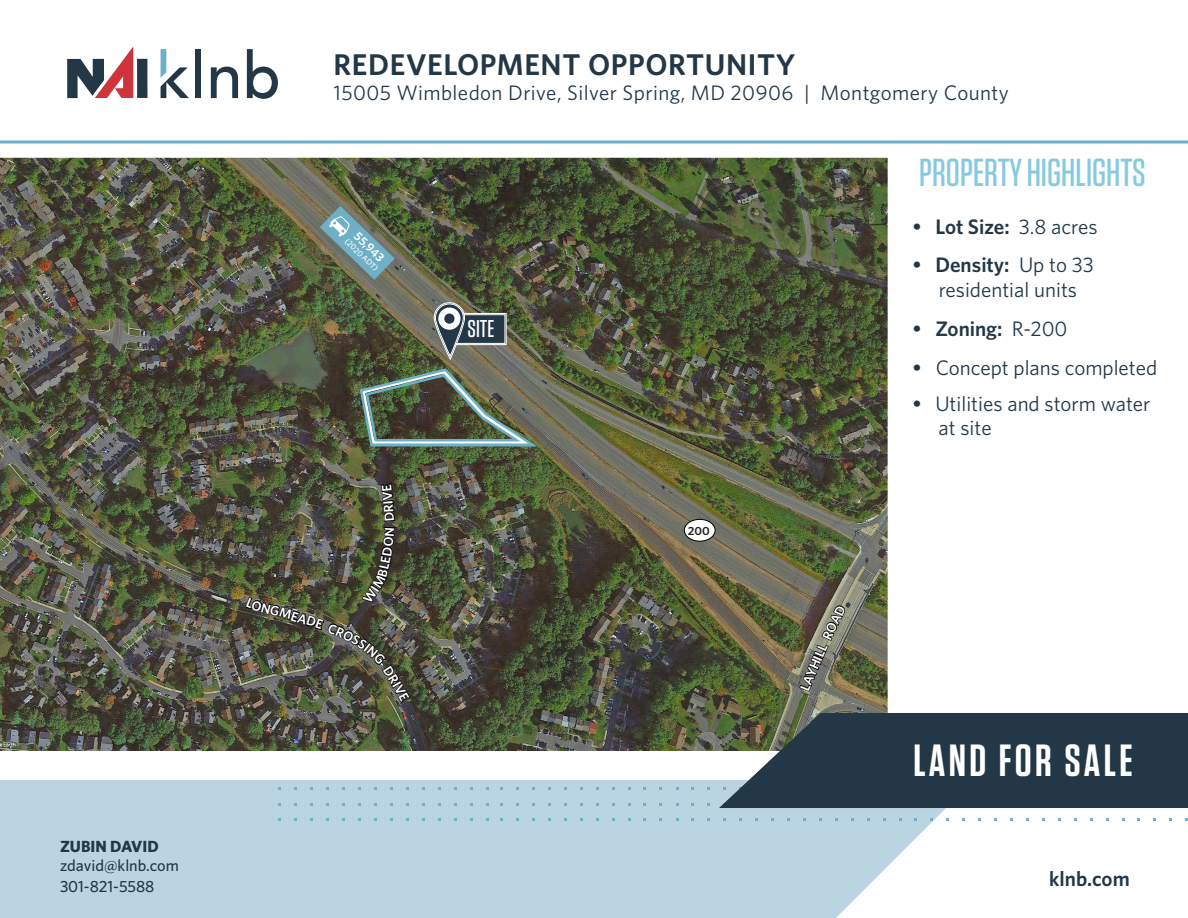
<style>
.page{position:relative;width:1188px;height:918px;background:#fff}
.page>*{position:absolute;margin:0;border:0;box-sizing:border-box;transform-origin:0 0}
.t1{font:600 45px "Tungsten";letter-spacing:.075em;color:#fff}
.t2{font:500 39px "Tungsten";color:#86cadf}
.t3{font:600 30px "Whitney";letter-spacing:.02em;color:#233746}
.t4{font:500 24.3px "Tungsten";color:#fff}
.t5{font:21px/25.2px "Whitney";color:#233746;text-align:center}
.t6{font:21px "Whitney";letter-spacing:.02em;color:#233746}
.t7{font:600 21px "Whitney";color:#233746}
.t8{font:500 16.2px/20.9px "Whitney";color:#233746}
.t9{font:700 16.2px "Whitney";color:#233746}
.t10{font:600 13.5px "Whitney";color:#fff}
.t11{font:600 12.15px "Whitney";color:#fff}
.t12{font:600 11.85px "Whitney";color:#221f20}
.t13{font:500 8.1px "Whitney";color:#fff}
.s1{font-family:"Gotham";font-weight:700}
.s2{font-weight:400}
.s3{font-weight:600}
</style>
<div class="page">
<svg style="left:0;top:780px;width:965px;height:138px;background:#bdd7e2"></svg>
<hr style="left:0;top:140px;width:1188px;height:3px;background:#6db0c8">
<div style="left:137px;top:59px;width:10px;height:39px;background:#233746"></div>
<svg style="left:67px;top:47px;width:66px;height:51px"></svg>
<svg style="left:161px;top:49px;width:28px;height:49px"></svg>
<div style="left:195px;top:49px;width:6px;height:49px;background:#233746"></div>
<svg style="left:211px;top:67px;width:27px;height:31px"></svg>
<svg style="left:247px;top:49px;width:31px;height:50px"></svg>
<img style="left:0;top:157px;width:888px;height:594px">
<svg style="left:719px;top:713px;width:469px;height:95px;background:#2e414c"></svg>
<svg style="left:465px;top:313px;width:42px;height:32px"></svg>
<div style="left:449px;top:314px;width:56px;height:30px;border:1px solid #fff"></div>
<svg style="left:435px;top:303px;width:29px;height:55px"></svg>
<div style="left:434px;top:302px;width:31px;height:56px;border:1px solid #fff;border-radius:15px"></div>
<div style="left:435px;top:304px;width:29px;height:52px;border:1px solid #fff;border-radius:14px"></div>
<div style="left:438px;top:308px;width:23px;height:22px;background:#fff;border-radius:50%"></div>
<div style="left:444px;top:314px;width:11px;height:10px;background:#233746;border-radius:50%"></div>
<img style="left:320px;top:206px;width:75px;height:74px">
<div style="left:684px;top:519px;width:31px;height:22px;background:#fff;border-radius:50%"></div>
<div style="left:684px;top:519px;width:31px;height:23px;border:1px solid #000;border-radius:50%"></div>
<img style="left:358px;top:366px;width:184px;height:82px">
<svg style="left:815px;top:605px;width:31px;height:52px;background:#8a8976"></svg>
<img style="left:246px;top:528px;width:164px;height:174px">
<svg style="left:382px;top:484px;width:12px;height:37px"></svg>
<p class="t9" style="left:60px;top:835px;width:100px">ZUBIN DAVID</p>
<p class="t8" style="left:60px;top:855px;width:120px">zdavid@klnb.com<br>301-821-5588</p>
<h3 class="t3" style="left:334px;top:44px;width:463px">REDEVELOPMENT OPPORTUNITY</h3>
<p class="t6" style="left:334px;top:79px;width:677px">15005 Wimbledon Drive, Silver Spring, MD 20906 | Montgomery County</p>
<p class="t11" style="left:362px;top:228px;width:38px;rotate:44deg">55,943</p>
<p class="t13" style="left:350px;top:236px;width:44px;rotate:44deg">(2020 ADT)</p>
<p class="t4" style="left:468px;top:316px;width:28px">SITE</p>
<p class="t12" style="left:688px;top:523px;width:23px">200</p>
<p class="t10" style="left:796px;top:686px;width:38px;rotate:-67deg">LAYHI</p>
<h2 class="t2" style="left:919px;top:152px;width:228px">PROPERTY HIGHLIGHTS</h2>
<p class="t7" style="left:912px;top:212px;width:187px"><span class="s1">•</span> Lot Size: <span class="s2">3.8 acres</span></p>
<p class="t5" style="left:912px;top:252px;width:184px"><span class="s1">•</span> <span class="s3">Density:</span> Up to 33 residential units</p>
<p class="t7" style="left:912px;top:315px;width:157px"><span class="s1">•</span> Zoning: <span class="s2">R-200</span></p>
<p class="t5" style="left:912px;top:354px;width:247px"><span class="s1">•</span> Concept plans completed</p>
<p class="t5" style="left:938px;top:391px;width:213px;line-height:24px;text-align:left;text-indent:-27px"><span class="s1">•</span> Utilities and storm water at site</p>
<h1 class="t1" style="left:913px;top:737px;width:221px">LAND FOR SALE</h1>
<p class="t7" style="left:1049px;top:864px;width:82px">klnb.com</p>
</div>
